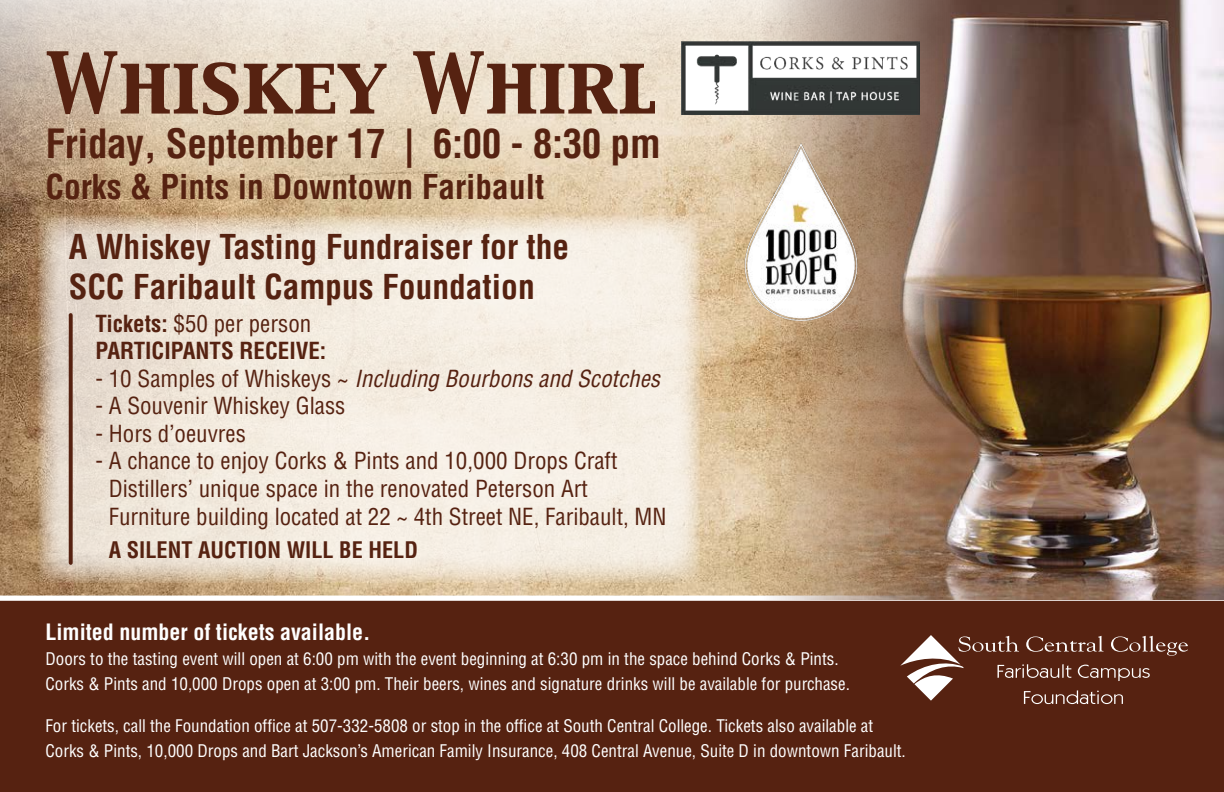
<style>
.page{position:relative;width:1224px;height:792px;background:#fff}
.page>*{position:absolute;margin:0;border:0;box-sizing:border-box;transform-origin:0 0}
.t1{font:74.8px "Capitals";color:#562211}
.t2{font:700 condensed 39.4px "Helvetica LT Pro";letter-spacing:-.01em;color:#562211}
.t3{font:700 condensed 33.4px/40.2px "Helvetica LT Pro";color:#562211}
.t4{font:condensed 23px/27.8px "Helvetica LT Pro";color:#562211}
.t5{font:italic condensed 23px "Helvetica LT Pro";color:#562211}
.t6{font:700 condensed 23px/27.6px "Helvetica LT Pro";color:#562211}
.t7{font:700 condensed 22.4px "Helvetica LT Pro";color:#562211}
.t8{font:700 condensed 22px "Helvetica LT Pro";color:#fff}
.t9{font:condensed 17px/25px "Helvetica LT Pro";color:#fff}
.s1{font-weight:400}
.s2{font-style:normal}
</style>
<div class="page">
<img style="left:0;top:0;width:757px;height:596px">
<div style="left:0;top:598px;width:1224px;height:194px;background:#562211"></div>
<svg style="left:37px;top:214px;width:663px;height:369px;background:#eee5d7"></svg>
<svg style="left:900px;top:635px;width:288px;height:69px"></svg>
<svg style="left:69px;top:315px;width:4px;height:248px"></svg>
<svg style="left:0;top:598px;width:1224px;height:3px;background:#e4ddda"></svg>
<img style="left:757px;top:0;width:467px;height:599px">
<img style="left:737px;top:139px;width:127px;height:187px">
<img style="left:681px;top:42px;width:239px;height:73px">
<p class="t1" style="left:45px;top:33px;width:613px">Whiskey Whirl</p>
<p class="t2" style="left:45px;top:118px;width:617px">Friday, September 17 | 6:00 - 8:30 pm</p>
<p class="t3" style="left:45px;top:165px;width:500px">Corks &amp; Pints in Downtown Faribault</p>
<p class="t3" style="left:69px;top:226px;width:502px">A Whiskey Tasting Fundraiser for the<br>SCC Faribault Campus Foundation</p>
<p class="t6" style="left:95px;top:309px;width:232px">Tickets: <span class="s1">$50 per person<br></span>PARTICIPANTS RECEIVE:</p>
<p class="t5" style="left:95px;top:364px;width:566px"><span class="s2">- 10 Samples of Whiskeys ~</span> Including Bourbons and Scotches</p>
<p class="t4" style="left:95px;top:392px;width:252px">- A Souvenir Whiskey Glass</p>
<p class="t4" style="left:95px;top:419px;width:152px">- Hors d’oeuvres</p>
<p class="t4" style="left:109px;top:447px;width:559px;text-indent:-13px">- A chance to enjoy Corks &amp; Pints and 10,000 Drops Craft<br>Distillers’ unique space in the renovated Peterson Art<br>Furniture building located at 22 ~ 4th Street NE, Faribault, MN</p>
<p class="t7" style="left:109px;top:535px;width:311px">A SILENT AUCTION WILL BE HELD</p>
<p class="t8" style="left:45px;top:618px;width:327px">Limited number of tickets available.</p>
<p class="t9" style="left:45px;top:647px;width:806px">Doors to the tasting event will open at 6:00 pm with the event beginning at 6:30 pm in the space behind Corks &amp; Pints.<br>Corks &amp; Pints and 10,000 Drops open at 3:00 pm. Their beers, wines and signature drinks will be available for purchase.</p>
<p class="t9" style="left:45px;top:713px;width:862px">For tickets, call the Foundation office at 507-332-5808 or stop in the office at South Central College. Tickets also available at<br>Corks &amp; Pints, 10,000 Drops and Bart Jackson’s American Family Insurance, 408 Central Avenue, Suite D in downtown Faribault.</p>
</div>
